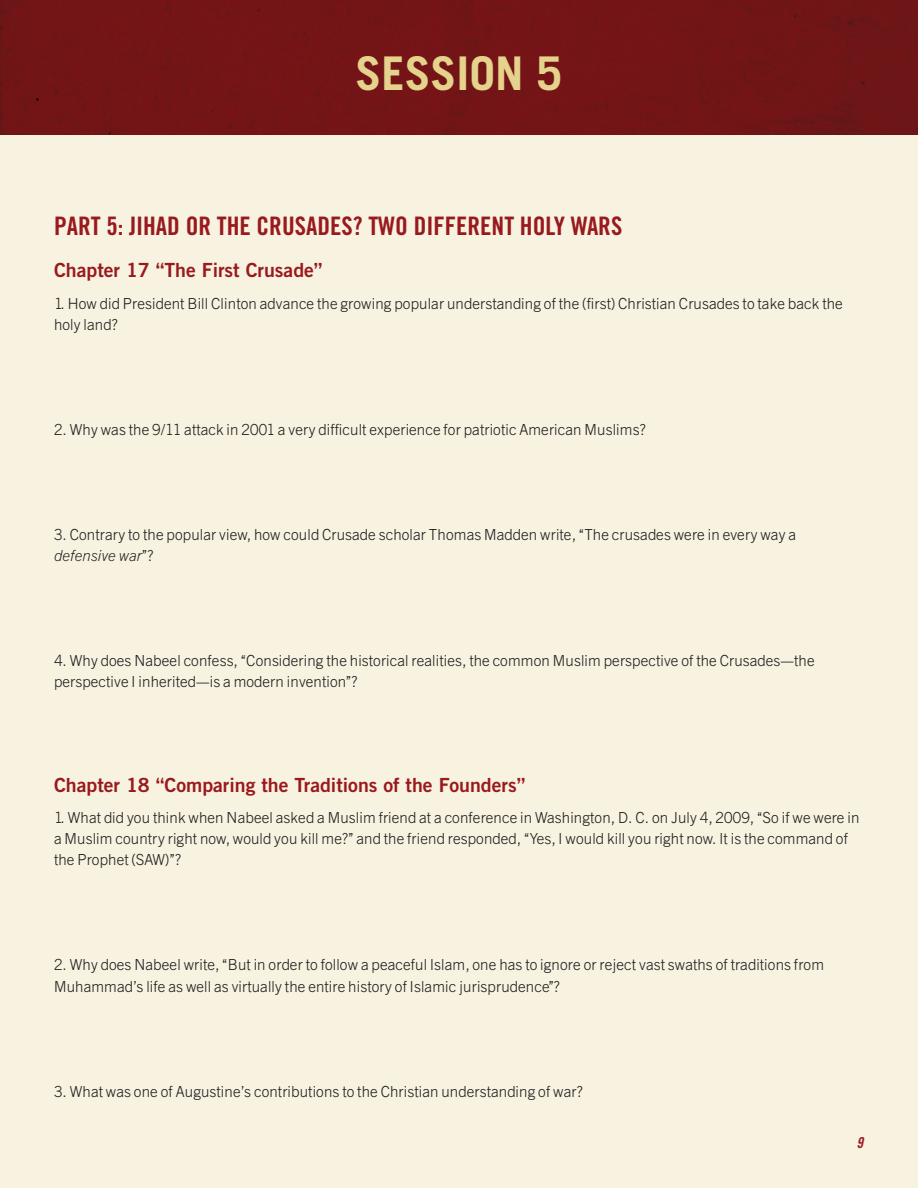
<style>
.page{position:relative;width:918px;height:1188px;background:#f8f3e1}
.page>*{position:absolute;margin:0;border:0;box-sizing:border-box;transform-origin:0 0}
.t1{font:700 46.5px "Trade Gothic";color:#e5d28c}
.t2{font:25.5px "Trade Gothic Bold Cond Twenty";color:#991a1e}
.t3{font:19.5px "Trade Gothic Bold Two";color:#991a1e}
.t4{font:16.5px/21px "Trade Gothic Lgt";letter-spacing:.01em;color:#231f20}
.t5{font:16.5px "Trade Gothic Lgt Itl";letter-spacing:.01em;color:#231f20}
.t6{font:15px "Trade Gothic Bold Cond Twenty Obl";color:#991a1e}
.s1{font-family:"Trade Gothic Lgt"}
</style>
<div class="page">
<div style="left:0;top:0;width:918px;height:135px;background:#731417"></div>
<h1 class="t1" style="left:356px;top:45px;width:208px">SESSION 5</h1>
<h2 class="t2" style="left:54px;top:211px;width:570px">PART 5: JIHAD OR THE CRUSADES? TWO DIFFERENT HOLY WARS</h2>
<p class="t3" style="left:54px;top:258px;width:270px">Chapter 17 “The First Crusade”</p>
<p class="t4" style="left:54px;top:294px;width:790px">1. How did President Bill Clinton advance the growing popular understanding of the (first) Christian Crusades to take back the holy land?</p>
<p class="t4" style="left:54px;top:420px;width:593px">2. Why was the 9/11 attack in 2001 a very difficult experience for patriotic American Muslims?</p>
<p class="t4" style="left:54px;top:525px;width:744px">3. Contrary to the popular view, how could Crusade scholar Thomas Madden write, “The crusades were in every way a</p>
<p class="t5" style="left:54px;top:545px;width:101px">defensive war<span class="s1">”?</span></p>
<p class="t4" style="left:54px;top:651px;width:762px">4. Why does Nabeel confess, “Considering the historical realities, the common Muslim perspective of the Crusades—the perspective I inherited—is a modern invention”?</p>
<p class="t3" style="left:54px;top:773px;width:473px">Chapter 18 “Comparing the Traditions of the Founders”</p>
<p class="t4" style="left:54px;top:809px;width:807px">1. What did you think when Nabeel asked a Muslim friend at a conference in Washington, D. C. on July 4, 2009, “So if we were in a Muslim country right now, would you kill me?” and the friend responded, “Yes, I would kill you right now. It is the command of the Prophet (SAW)”?</p>
<p class="t4" style="left:54px;top:956px;width:772px">2. Why does Nabeel write, “But in order to follow a peaceful Islam, one has to ignore or reject vast swaths of traditions from<br>Muhammad’s life as well as virtually the entire history of Islamic jurisprudence”?</p>
<p class="t4" style="left:54px;top:1082px;width:530px">3. What was one of Augustine’s contributions to the Christian understanding of war?</p>
<p class="t6" style="left:856px;top:1134px;width:8px">9</p>
</div>
